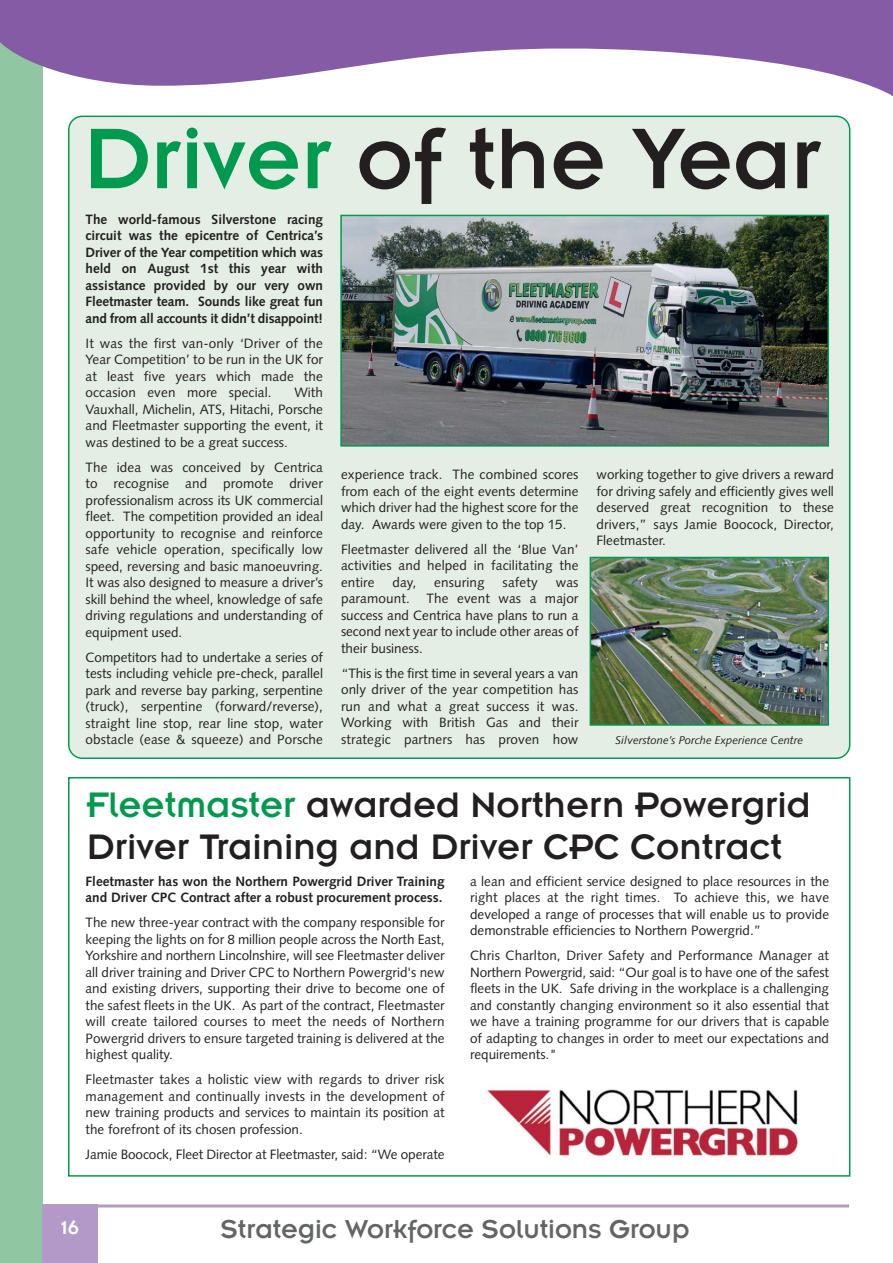
<style>
.page{position:relative;width:893px;height:1263px;background:#fff}
.page>*{position:absolute;margin:0;border:0;box-sizing:border-box;transform-origin:0 0}
.t1{font:94.5px "Insignia";color:#231f20}
.t2{font:39px/42px "Insignia";color:#231f20}
.t3{font:28.5px "Insignia";color:#636466}
.t4{font:21px "Insignia";color:#fff}
.t5{font:13.5px/16.5px "Syntax";color:#231f20;text-align:justify}
.t6{font:700 13.5px/16.5px "Syntax";color:#231f20;text-align:justify}
.t7{font:italic 11.25px "Syntax";color:#231f20}
.s1{color:#009a4e}
</style>
<div class="page">
<img style="left:487px;top:1089px;width:311px;height:69px">
<div style="left:0;top:0;width:43px;height:1262px;background:#90c6a1"></div>
<div style="left:43px;top:1204px;width:55px;height:58px;background:#b399c8"></div>
<hr style="left:96px;top:1204px;width:753px;height:3px;background:#b399c8">
<svg style="left:0;top:5px;width:892px;height:91px;fill:#865ba6"></svg>
<div style="left:0;top:0;width:893px;height:5px;background:#865ba6"></div>
<svg style="left:892px;top:5px;width:1px;height:91px"></svg>
<div style="left:68px;top:116px;width:782px;height:643px;background:#e4eee5"></div>
<img style="left:343px;top:218px;width:483px;height:226px">
<div style="left:340px;top:215px;width:489px;height:232px;border:2px solid #009a4e"></div>
<img style="left:593px;top:560px;width:233px;height:163px">
<div style="left:590px;top:557px;width:239px;height:169px;border:2px solid #009a4e"></div>
<div style="left:68px;top:777px;width:782px;height:400px;border:2px solid #009a4e"></div>
<h1 class="t1" style="left:83px;top:129px;width:740px"><span class="s1">Driver</span> of the Year</h1>
<p class="t6" style="left:86px;top:212px;width:239px">The world-famous Silverstone racing circuit was the epicentre of Centrica’s Driver of the Year competition which was held on August 1st this year with assistance provided by our very own Fleetmaster team. Sounds like great fun and from all accounts it didn’t disappoint!</p>
<p class="t5" style="left:86px;top:336px;width:239px">It was the first van-only ‘Driver of the Year Competition’ to be run in the UK for at least five years which made the occasion even more special.</p>
<p class="t5" style="left:86px;top:385px;width:239px;text-indent:209px">With Vauxhall, Michelin, ATS, Hitachi, Porsche and Fleetmaster supporting the event, it was destined to be a great success.</p>
<p class="t5" style="left:86px;top:460px;width:239px">The idea was conceived by Centrica to recognise and promote driver professionalism across its UK commercial fleet. The competition provided an ideal opportunity to recognise and reinforce safe vehicle operation, specifically low speed, reversing and basic manoeuvring.<br>It was also designed to measure a driver’s skill behind the wheel, knowledge of safe driving regulations and understanding of equipment used.</p>
<p class="t5" style="left:86px;top:650px;width:239px">Competitors had to undertake a series of tests including vehicle pre-check, parallel park and reverse bay parking, serpentine (truck), serpentine (forward/reverse), straight line stop, rear line stop, water obstacle (ease &amp; squeeze) and Porsche</p>
<p class="t5" style="left:341px;top:467px;width:239px">experience track. The combined scores from each of the eight events determine which driver had the highest score for the day. Awards were given to the top 15.</p>
<p class="t5" style="left:341px;top:542px;width:239px">Fleetmaster delivered all the ‘Blue Van’ activities and helped in facilitating the entire</p>
<p class="t5" style="left:392px;top:575px;width:25px">day,</p>
<p class="t5" style="left:434px;top:575px;width:52px">ensuring</p>
<p class="t5" style="left:503px;top:575px;width:37px">safety</p>
<p class="t5" style="left:341px;top:575px;width:239px;text-indent:215px">was paramount. The event was a major success and Centrica have plans to run a second next year to include other areas of their business.</p>
<p class="t5" style="left:341px;top:666px;width:239px">“This is the first time in several years a van only driver of the year competition has run and what a great success it was.<br>Working with British Gas and their strategic partners has proven how</p>
<p class="t5" style="left:596px;top:467px;width:239px">working together to give drivers a reward for driving safely and efficiently gives well deserved great recognition to these drivers,” says Jamie Boocock, Director, Fleetmaster.</p>
<p class="t7" style="left:615px;top:735px;width:189px">Silverstone’s Porche Experience Centre</p>
<h2 class="t2" style="left:87px;top:787px;width:726px"><span class="s1">Fleetmaster</span> awarded Northern Powergrid<br>Driver Training and Driver CPC Contract</h2>
<p class="t6" style="left:86px;top:874px;width:360px">Fleetmaster has won the Northern Powergrid Driver Training and Driver CPC Contract after a robust procurement process.</p>
<p class="t5" style="left:86px;top:915px;width:361px">The new three-year contract with the company responsible for keeping the lights on for 8 million people across the North East, Yorkshire and northern Lincolnshire, will see Fleetmaster deliver all driver training and Driver CPC to Northern Powergrid's new and existing drivers, supporting their drive to become one of the safest fleets in the UK. As part of the contract, Fleetmaster will create tailored courses to meet the needs of Northern Powergrid drivers to ensure targeted training is delivered at the highest quality.</p>
<p class="t5" style="left:86px;top:1072px;width:360px">Fleetmaster takes a holistic view with regards to driver risk management and continually invests in the development of new training products and services to maintain its position at the forefront of its chosen profession.</p>
<p class="t5" style="left:86px;top:1147px;width:360px">Jamie Boocock, Fleet Director at Fleetmaster, said: “We operate</p>
<p class="t5" style="left:470px;top:874px;width:360px">a lean and efficient service designed to place resources in the right places at the right times. To achieve this, we have developed a range of processes that will enable us to provide demonstrable efficiencies to Northern Powergrid.”</p>
<p class="t5" style="left:470px;top:948px;width:360px">Chris Charlton, Driver Safety and Performance Manager at Northern Powergrid, said: “Our goal is to have one of the safest fleets in the UK. Safe driving in the workplace is a challenging and constantly changing environment so it also essential that we have a training programme for our drivers that is capable of adapting to changes in order to meet our expectations and requirements."</p>
<h3 class="t4" style="left:61px;top:1220px;width:19px">16</h3>
<h3 class="t3" style="left:221px;top:1220px;width:470px">Strategic Workforce Solutions Group</h3>
</div>
